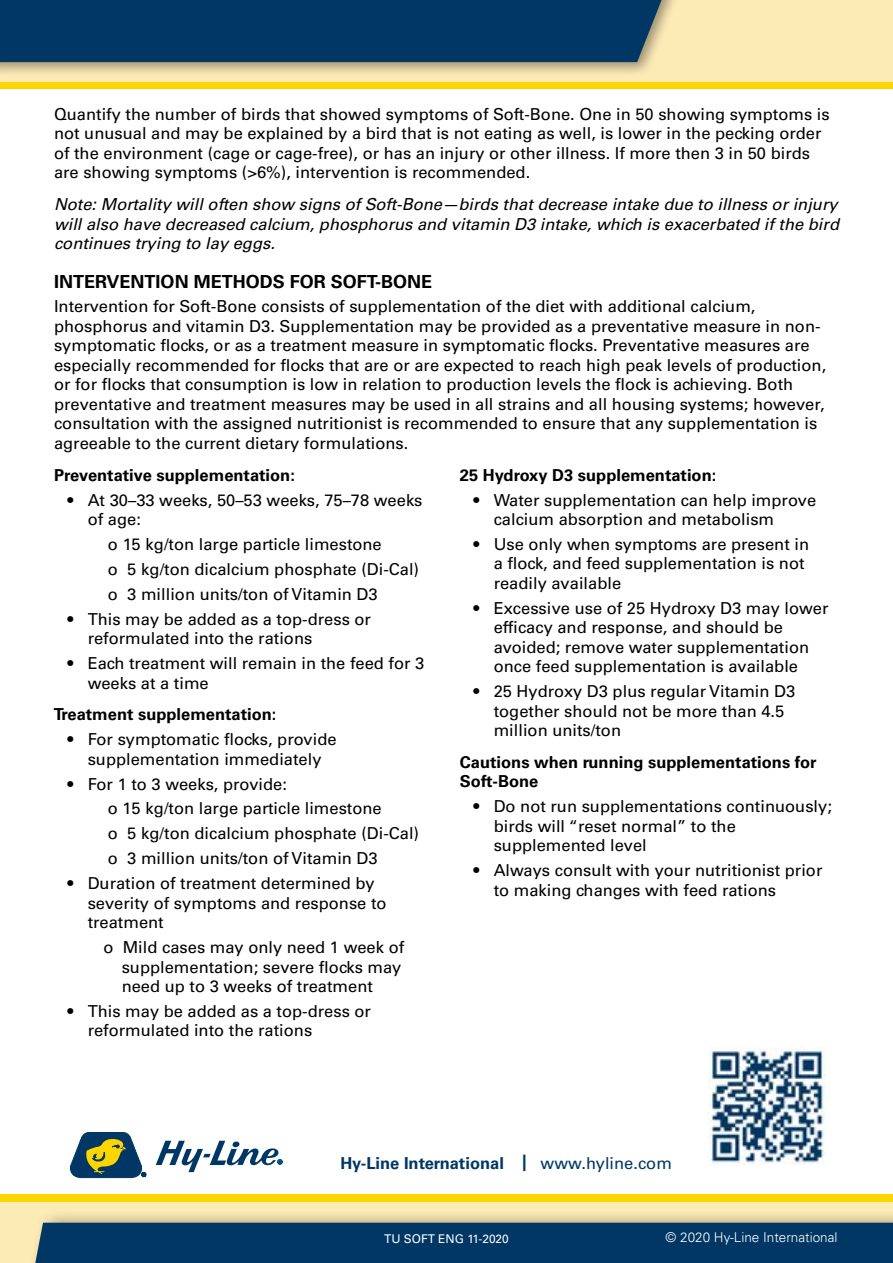
<style>
.page{position:relative;width:893px;height:1263px;background:#fff}
.page>*{position:absolute;margin:0;border:0;box-sizing:border-box;transform-origin:0 0}
.t1{font:700 18px "Univers LT Std";color:#000}
.t2{font:16.5px/19.5px "Univers LT Std";color:#000}
.t3{font:italic 16.5px/19.5px "Univers LT Std";color:#000;text-align:justify}
.t4{font:700 16.5px/19.5px "Univers LT Std";color:#000}
.t5{font:700 16.5px "Univers LT Std";color:#003764}
.t6{font:300 13.5px "Univers LT Std";color:#fff}
.t7{font:12px "Univers LT Std";color:#fff}
.s1{font-weight:400}
</style>
<div class="page">
<div style="left:0;top:1194px;width:893px;height:69px;background:#fdebb6"></div>
<div style="left:0;top:1194px;width:893px;height:8px;background:#fdd600"></div>
<div style="left:28px;top:1209px;width:865px;height:54px;background:#000;opacity:.4"></div>
<div style="left:33px;top:1223px;width:860px;height:40px;background:#003764"></div>
<div style="left:0;top:0;width:893px;height:88px;background:#fdebb6"></div>
<div style="left:0;top:82px;width:893px;height:7px;background:#fdd600"></div>
<div style="left:0;top:0;width:680px;height:77px;background:#000;opacity:.4"></div>
<div style="left:0;top:0;width:667px;height:62px;background:#003764"></div>
<svg style="left:70px;top:1132px;width:76px;height:46px"></svg>
<svg style="left:156px;top:1141px;width:126px;height:31px"></svg>
<img style="left:708px;top:1047px;width:117px;height:117px">
<p class="t2" style="left:54px;top:104px;width:777px">Quantify the number of birds that showed symptoms of Soft-Bone. One in 50 showing symptoms is not unusual and may be explained by a bird that is not eating as well, is lower in the pecking order of the environment (cage or cage-free), or has an injury or other illness. If more then 3 in 50 birds are showing symptoms (&gt;6%), intervention is recommended.</p>
<p class="t3" style="left:54px;top:195px;width:787px">Note: Mortality will often show signs of Soft-Bone—birds that decrease intake due to illness or injury will also have decreased calcium, phosphorus and vitamin D3 intake, which is exacerbated if the bird continues trying to lay eggs.</p>
<p class="t1" style="left:54px;top:271px;width:379px">INTERVENTION METHODS FOR SOFT-BONE</p>
<p class="t2" style="left:54px;top:297px;width:774px">Intervention for Soft-Bone consists of supplementation of the diet with additional calcium, phosphorus and vitamin D3. Supplementation may be provided as a preventative measure in non&shy;symptomatic flocks, or as a treatment measure in symptomatic flocks. Preventative measures are especially recommended for flocks that are or are expected to reach high peak levels of production, or for flocks that consumption is low in relation to production levels the flock is achieving. Both preventative and treatment measures may be used in all strains and all housing systems; however, consultation with the assigned nutritionist is recommended to ensure that any supplementation is agreeable to the current dietary formulations.</p>
<p class="t4" style="left:54px;top:465px;width:242px">Preventative supplementation:</p>
<p class="t2" style="left:88px;top:490px;width:336px;text-indent:-20px">• At 30–33 weeks, 50–53 weeks, 75–78 weeks of age:</p>
<p class="t2" style="left:108px;top:532px;width:313px;line-height:24.9px">o 15 kg/ton large particle limestone<br>o 5 kg/ton dicalcium phosphate (Di-Cal) o 3 million units/ton of Vitamin D3</p>
<p class="t2" style="left:88px;top:609px;width:285px;text-indent:-20px">• This may be added as a top-dress or reformulated into the rations</p>
<p class="t2" style="left:88px;top:653px;width:338px;text-indent:-20px">• Each treatment will remain in the feed for 3 weeks at a time</p>
<p class="t4" style="left:54px;top:705px;width:224px">Treatment supplementation:</p>
<p class="t2" style="left:67px;top:730px;width:271px;text-align:center">• For symptomatic flocks, provide supplementation immediately</p>
<p class="t2" style="left:108px;top:771px;width:313px;line-height:24.9px;text-indent:-40px">• For 1 to 3 weeks, provide:<br>o 15 kg/ton large particle limestone<br>o 5 kg/ton dicalcium phosphate (Di-Cal) o 3 million units/ton of Vitamin D3</p>
<p class="t2" style="left:88px;top:874px;width:300px;text-indent:-20px">• Duration of treatment determined by severity of symptoms and response to treatment</p>
<p class="t2" style="left:122px;top:937px;width:284px;text-indent:-18px">o Mild cases may only need 1 week of supplementation; severe flocks may need up to 3 weeks of treatment</p>
<p class="t2" style="left:88px;top:1001px;width:285px;text-indent:-20px">• This may be added as a top-dress or reformulated into the rations</p>
<p class="t4" style="left:460px;top:465px;width:258px">25 Hydroxy D3 supplementation:</p>
<p class="t2" style="left:494px;top:490px;width:324px;text-indent:-20px">• Water supplementation can help improve calcium absorption and metabolism</p>
<p class="t2" style="left:494px;top:534px;width:317px;text-indent:-20px">• Use only when symptoms are present in a flock, and feed supplementation is not readily available</p>
<p class="t2" style="left:494px;top:598px;width:336px;text-indent:-20px">• Excessive use of 25 Hydroxy D3 may lower efficacy and response, and should be avoided; remove water supplementation once feed supplementation is available</p>
<p class="t2" style="left:494px;top:682px;width:303px;text-indent:-20px">• 25 Hydroxy D3 plus regular Vitamin D3 together should not be more than 4.5 million units/ton</p>
<p class="t4" style="left:460px;top:752px;width:358px">Cautions when running supplementations for<br>Soft-Bone</p>
<p class="t2" style="left:494px;top:797px;width:340px;text-indent:-20px">• Do not run supplementations continuously; birds will “reset normal” to the supplemented level</p>
<p class="t2" style="left:494px;top:861px;width:330px;text-indent:-20px">• Always consult with your nutritionist prior to making changes with feed rations</p>
<p class="t5" style="left:340px;top:1153px;width:333px">Hy-Line International | <span class="s1">www.hyline.com</span></p>
<p class="t7" style="left:384px;top:1231px;width:126px">TU SOFT ENG 11-2020</p>
<p class="t6" style="left:666px;top:1229px;width:173px">© 2020 Hy-Line International</p>
</div>
